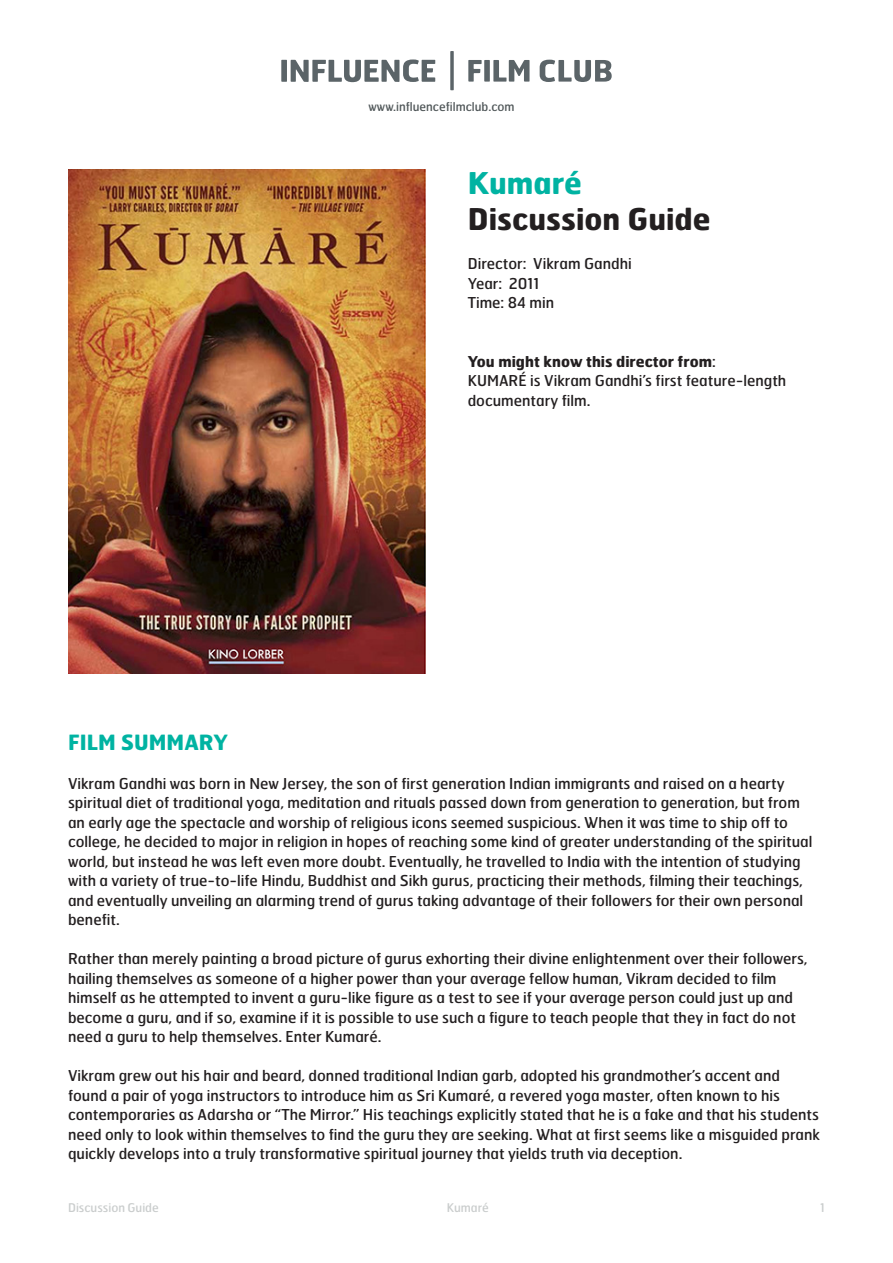
<style>
.page{position:relative;width:893px;height:1263px;background:#fff}
.page>*{position:absolute;margin:0;border:0;box-sizing:border-box;transform-origin:0 0}
.t1{font:700 30px "Hermes";color:#231f20}
.t2{font:700 30px "Hermes";color:#00b3a2}
.t3{font:700 21px "Hermes";color:#00b3a2}
.t4{font:15px/19.5px "Hermes";color:#231f20}
.t5{font:700 15px "Hermes";color:#231f20}
.t6{font:12px "Hermes";color:#505759}
.t7{font:12px "Hermes";color:#cacdcd}
.s1{font-weight:400}
</style>
<div class="page">
<img style="left:68px;top:169px;width:357px;height:504px">
<div style="left:281px;top:60px;width:6px;height:22px;background:#5b6468"></div>
<svg style="left:291px;top:59px;width:144px;height:23px"></svg>
<svg style="left:468px;top:60px;width:62px;height:22px"></svg>
<svg style="left:450px;top:51px;width:4px;height:39px"></svg>
<svg style="left:540px;top:60px;width:72px;height:22px"></svg>
<p class="t6" style="left:368px;top:99px;width:148px">www.influencefilmclub.com</p>
<p class="t2" style="left:468px;top:164px;width:116px">Kumaré</p>
<p class="t1" style="left:468px;top:200px;width:244px">Discussion Guide</p>
<p class="t4" style="left:468px;top:254px;width:165px">Director: Vikram Gandhi</p>
<p class="t4" style="left:468px;top:273px;width:73px">Year: 2011</p>
<p class="t4" style="left:468px;top:293px;width:88px">Time: 84 min</p>
<p class="t5" style="left:468px;top:351px;width:249px">You might know this director from<span class="s1">:</span></p>
<p class="t4" style="left:468px;top:371px;width:320px">KUMARÉ is Vikram Gandhi’s first feature-length documentary film.</p>
<p class="t3" style="left:68px;top:728px;width:162px">FILM SUMMARY</p>
<p class="t4" style="left:68px;top:773px;width:746px">Vikram Gandhi was born in New Jersey, the son of first generation Indian immigrants and raised on a hearty spiritual diet of traditional yoga, meditation and rituals passed down from generation to generation, but from an early age the spectacle and worship of religious icons seemed suspicious. When it was time to ship off to college, he decided to major in religion in hopes of reaching some kind of greater understanding of the spiritual world, but instead he was left even more doubt. Eventually, he travelled to India with the intention of studying with a variety of true-to-life Hindu, Buddhist and Sikh gurus, practicing their methods, filming their teachings, and eventually unveiling an alarming trend of gurus taking advantage of their followers for their own personal benefit.</p>
<p class="t4" style="left:68px;top:948px;width:741px">Rather than merely painting a broad picture of gurus exhorting their divine enlightenment over their followers, hailing themselves as someone of a higher power than your average fellow human, Vikram decided to film himself as he attempted to invent a guru-like figure as a test to see if your average person could just up and become a guru, and if so, examine if it is possible to use such a figure to teach people that they in fact do not need a guru to help themselves. Enter Kumaré.</p>
<p class="t4" style="left:68px;top:1065px;width:753px">Vikram grew out his hair and beard, donned traditional Indian garb, adopted his grandmother’s accent and found a pair of yoga instructors to introduce him as Sri Kumaré, a revered yoga master, often known to his contemporaries as Adarsha or “The Mirror.” His teachings explicitly stated that he is a fake and that his students need only to look within themselves to find the guru they are seeking. What at first seems like a misguided prank quickly develops into a truly transformative spiritual journey that yields truth via deception.</p>
<p class="t7" style="left:68px;top:1200px;width:92px">Discussion Guide</p>
<p class="t7" style="left:447px;top:1200px;width:44px">Kumaré</p>
<p class="t7" style="left:820px;top:1200px;width:6px">1</p>
</div>
